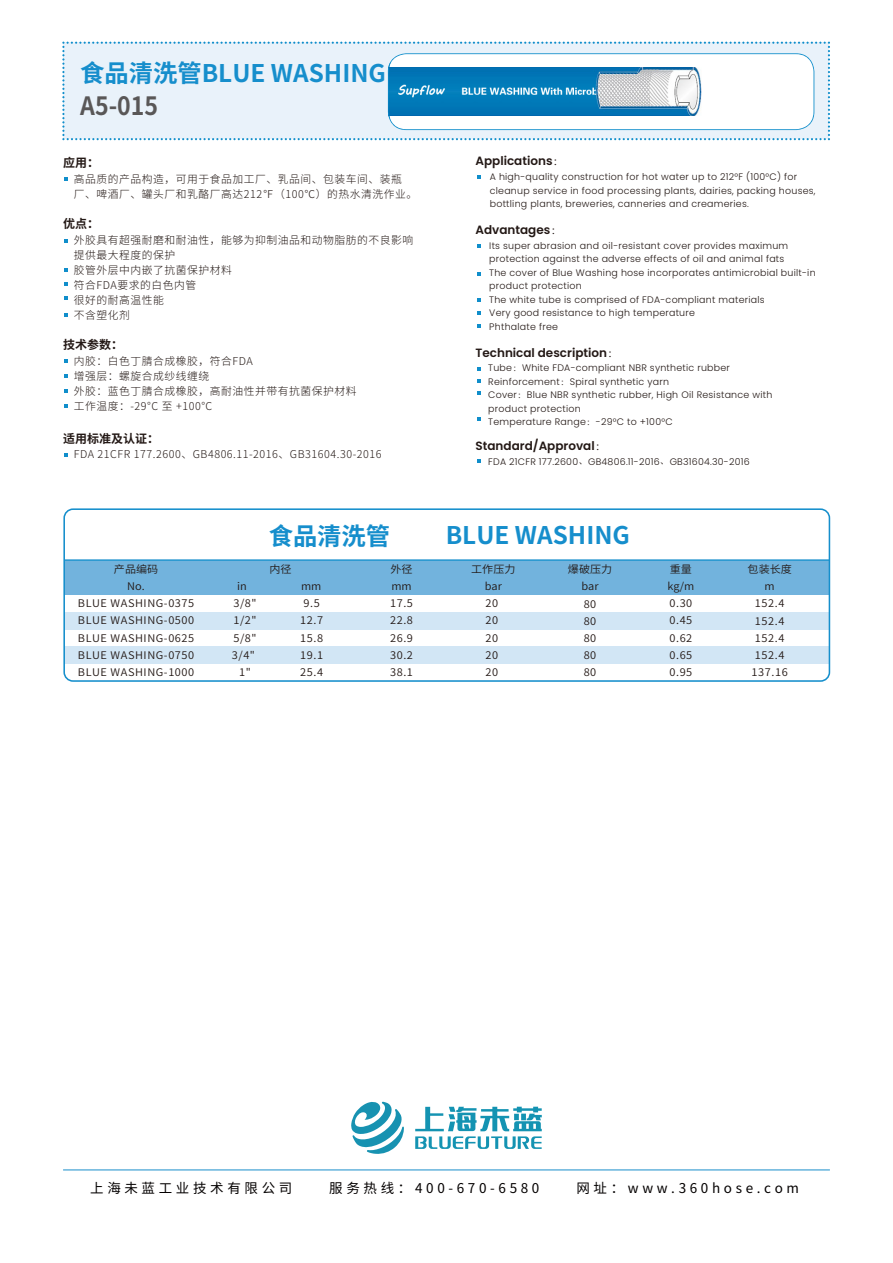
<style>
.page{position:relative;width:893px;height:1263px;background:#fff}
.page>*{position:absolute;margin:0;border:0;box-sizing:border-box;transform-origin:0 0}
.t1{font:700 25.2px "Source Han Sans CN";color:#595757;scale:.92 1}
.t2{font:700 24.3px "Source Han Sans CN";color:#168ecc}
.t3{font:13.5px "Source Han Sans CN";letter-spacing:.27em;color:#040000}
.t4{font:600 12px "Poppins";color:#231815}
.t5{font:700 12px "Source Han Sans CN";color:#231815}
.t6{font:300 10.8px/15px "Source Han Sans CN";letter-spacing:.05em;color:#231815}
.t7{font:10.5px/17.1px "Source Han Sans CN";letter-spacing:.05em;color:#231815;text-align:center;scale:1.05 1}
.t8{font:300 9.45px/13.5px "Poppins";letter-spacing:.025em;color:#231815}
.s1{font-family:"Adobe Song Std";font-weight:300}
.s2{font-family:"Adobe Song Std"}
</style>
<div class="page">
<div style="left:64px;top:612px;width:765px;height:17px;background:#d2e6f5"></div>
<div style="left:64px;top:646px;width:765px;height:17px;background:#d2e6f5"></div>
<div style="left:64px;top:561px;width:766px;height:33px;background:#72b3dd"></div>
<div style="left:63px;top:508px;width:767px;height:174px;border:2px solid #168fcc;border-radius:9px"></div>
<hr style="left:64px;top:559px;width:765px;height:2px;background:#168fcc">
<svg style="left:64px;top:453px;width:3px;height:4px"></svg>
<svg style="left:64px;top:268px;width:3px;height:4px"></svg>
<svg style="left:64px;top:296px;width:3px;height:4px"></svg>
<svg style="left:64px;top:177px;width:3px;height:4px"></svg>
<svg style="left:64px;top:359px;width:3px;height:4px"></svg>
<svg style="left:64px;top:374px;width:3px;height:4px"></svg>
<svg style="left:64px;top:389px;width:3px;height:4px"></svg>
<svg style="left:64px;top:404px;width:3px;height:4px"></svg>
<svg style="left:477px;top:459px;width:4px;height:4px"></svg>
<svg style="left:477px;top:175px;width:4px;height:4px"></svg>
<svg style="left:477px;top:244px;width:4px;height:4px"></svg>
<svg style="left:477px;top:272px;width:4px;height:3px"></svg>
<svg style="left:477px;top:298px;width:4px;height:3px"></svg>
<svg style="left:477px;top:311px;width:4px;height:4px"></svg>
<svg style="left:477px;top:325px;width:4px;height:3px"></svg>
<svg style="left:477px;top:367px;width:4px;height:4px"></svg>
<svg style="left:477px;top:379px;width:4px;height:4px"></svg>
<svg style="left:477px;top:392px;width:4px;height:3px"></svg>
<svg style="left:477px;top:417px;width:4px;height:4px"></svg>
<svg style="left:62px;top:42px;width:768px;height:98px"></svg>
<hr style="left:63px;top:1169px;width:767px;height:1px;background:#188ecb">
<svg style="left:351px;top:1101px;width:53px;height:53px"></svg>
<svg style="left:415px;top:1107px;width:127px;height:42px"></svg>
<h2 class="t2" style="left:80px;top:59px;width:307px">食品清洗管BLUE WASHING</h2>
<h1 class="t1" style="left:80px;top:91px;width:86px">A5-015</h1>
<p class="t5" style="left:63px;top:156px;width:37px">应用：</p>
<p class="t6" style="left:74px;top:172px;width:345px">高品质的产品构造，可用于食品加工厂、乳品间、包装车间、装瓶<br>厂、啤酒厂、罐头厂和乳酪厂高达212℉（100℃）的热水清洗作业。</p>
<p class="t5" style="left:63px;top:217px;width:37px">优点：</p>
<p class="t6" style="left:74px;top:233px;width:341px">外胶具有超强耐磨和耐油性，能够为抑制油品和动物脂肪的不良影响提供最大程度的保护<br>胶管外层中内嵌了抗菌保护材料<br>符合FDA要求的白色内管<br>很好的耐高温性能<br>不含塑化剂</p>
<p class="t5" style="left:63px;top:338px;width:61px">技术参数：</p>
<p class="t6" style="left:74px;top:353px;width:284px">内胶：白色丁腈合成橡胶，符合FDA<br>增强层：螺旋合成纱线缠绕<br>外胶：蓝色丁腈合成橡胶，高耐油性并带有抗菌保护材料工作温度：-29°C 至 +100°C</p>
<p class="t5" style="left:63px;top:432px;width:97px">适用标准及认证：</p>
<p class="t6" style="left:74px;top:447px;width:309px">FDA 21CFR 177.2600、GB4806.11-2016、GB31604.30-2016</p>
<p class="t4" style="left:476px;top:154px;width:91px">Applications<span class="s1">：</span></p>
<p class="t8" style="left:490px;top:170px;width:327px">A high-quality construction for hot water up to 212°F (100°C) for cleanup service in food processing plants, dairies, packing houses, bottling plants, breweries, canneries and creameries.</p>
<p class="t4" style="left:476px;top:223px;width:88px">Advantages<span class="s1">：</span></p>
<p class="t8" style="left:489px;top:239px;width:328px">Its super abrasion and oil-resistant cover provides maximum protection against the adverse effects of oil and animal fats<br>The cover of Blue Washing hose incorporates antimicrobial built-in product protection<br>The white tube is comprised of FDA-compliant materials<br>Very good resistance to high temperature<br>Phthalate free</p>
<p class="t4" style="left:476px;top:346px;width:145px">Technical description<span class="s1">：</span></p>
<p class="t8" style="left:488px;top:361px;width:286px">Tube<span class="s2">：</span>White FDA-compliant NBR synthetic rubber Reinforcement<span class="s2">：</span>Spiral synthetic yarn<br>Cover<span class="s2">：</span>Blue NBR synthetic rubber, High Oil Resistance with product protection<br>Temperature Range<span class="s2">：</span>-29°C to +100°C</p>
<p class="t4" style="left:476px;top:439px;width:133px">Standard/Approval<span class="s1">：</span></p>
<p class="t8" style="left:488px;top:455px;width:263px">FDA 21CFR 177.2600<span class="s2">、</span>GB4806.11-2016<span class="s2">、</span>GB31604.30-2016</p>
<h2 class="t2" style="left:269px;top:522px;width:123px">食品清洗管</h2>
<h2 class="t2" style="left:446px;top:521px;width:186px">BLUE WASHING</h2>
<p class="t7" style="left:114px;top:561px;width:44px">产品编码<br>No.</p>
<p class="t7" style="left:269px;top:561px;width:23px">内径</p>
<p class="t7" style="left:237px;top:578px;width:11px">in</p>
<p class="t7" style="left:301px;top:578px;width:21px">mm</p>
<p class="t7" style="left:390px;top:561px;width:23px;text-align:left">外径mm</p>
<p class="t7" style="left:471px;top:561px;width:44px">工作压力bar</p>
<p class="t7" style="left:568px;top:561px;width:44px">爆破压力bar</p>
<p class="t7" style="left:668px;top:561px;width:27px;text-align:left">重量kg/m</p>
<p class="t7" style="left:748px;top:561px;width:44px">包装长度m</p>
<p class="t7" style="left:232px;top:595px;width:25px">3/8"<br>1/2"<br>5/8"<br>3/4"<br>1"</p>
<p class="t7" style="left:300px;top:595px;width:23px">9.5<br>12.7<br>15.8<br>19.1<br>25.4</p>
<p class="t7" style="left:485px;top:595px;width:14px;text-align:justify">20<br>20<br>20<br>20<br>20</p>
<p class="t7" style="left:752px;top:595px;width:36px">152.4<br>152.4<br>152.4<br>152.4<br>137.16</p>
<p class="t7" style="left:78px;top:595px;width:112px;text-align:justify">BLUE WASHING-0375<br>BLUE WASHING-0500<br>BLUE WASHING-0625<br>BLUE WASHING-0750<br>BLUE WASHING-1000</p>
<p class="t7" style="left:390px;top:595px;width:23px;text-align:justify">17.5<br>22.8<br>26.9<br>30.2<br>38.1</p>
<p class="t7" style="left:669px;top:595px;width:23px;text-align:justify">0.30<br>0.45<br>0.62<br>0.65<br>0.95</p>
<p class="t7" style="left:584px;top:596px;width:14px;text-align:justify">80<br>80<br>80<br>80<br>80</p>
<h3 class="t3" style="left:90px;top:1180px;width:204px">上海未蓝工业技术有限公司</h3>
<h3 class="t3" style="left:329px;top:1180px;width:212px">服务热线：400-670-6580</h3>
<h3 class="t3" style="left:576px;top:1180px;width:224px">网址：www.360hose.com</h3>
</div>
